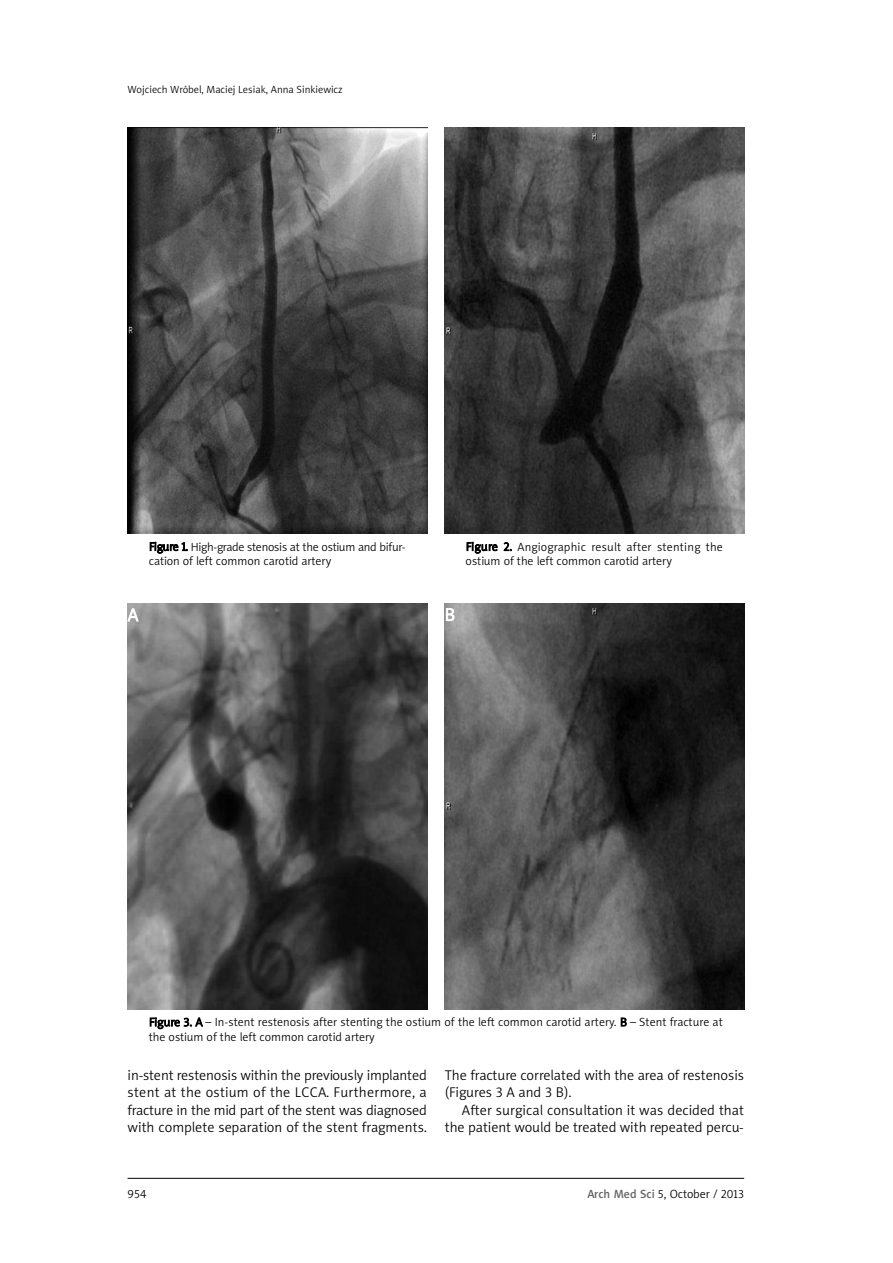
<style>
.page{position:relative;width:893px;height:1263px;background:#fff}
.page>*{position:absolute;margin:0;border:0;box-sizing:border-box;transform-origin:0 0}
.t1{font:18px "Naomi Sans EFNPS Light";color:#fff}
.t2{font:14.25px/17.4px "Naomi Sans EFNPS Light";color:#000;text-align:justify}
.t3{font:12px/14.4px "Naomi Sans EFNPS Light";color:#000}
.t4{font:12px/14.4px "Naomi Sans EFNPS Light";letter-spacing:-.02em;color:#000}
.t5{font:10.5px "Naomi Sans EFNPS Light";color:#000}
.s1{font-family:"Naomi Sans EFNPS Medium";color:#666}
</style>
<div class="page">
<hr style="left:128px;top:1178px;width:616px;height:1px;background:#000">
<img style="left:128px;top:128px;width:299px;height:406px">
<img style="left:444px;top:128px;width:300px;height:406px">
<img style="left:128px;top:603px;width:299px;height:406px">
<img style="left:444px;top:603px;width:300px;height:406px">
<p class="t5" style="left:128px;top:85px;width:217px">Wojciech Wróbel, Maciej Lesiak, Anna Sinkiewicz</p>
<p class="t4" style="left:149px;top:540px;width:258px">Figure 1. High-grade stenosis at the ostium and bifur&shy;cation of left common carotid artery</p>
<p class="t3" style="left:466px;top:540px;width:259px">Figure 2. Angiographic result after stenting the ostium of the left common carotid artery</p>
<p class="t1" style="left:128px;top:608px;width:12px">A</p>
<p class="t1" style="left:445px;top:607px;width:12px">B</p>
<p class="t3" style="left:149px;top:1016px;width:576px">Figure 3. A – In-stent restenosis after stenting the ostium of the left common carotid artery. B – Stent fracture at the ostium of the left common carotid artery</p>
<p class="t2" style="left:128px;top:1067px;width:301px">in-stent restenosis within the previously implanted stent at the ostium of the LCCA. Furthermore, a fracture in the mid part of the stent was diagnosed with complete separation of the stent fragments.</p>
<p class="t2" style="left:445px;top:1067px;width:301px">The fracture correlated with the area of restenosis (Figures 3 A and 3 B).</p>
<p class="t2" style="left:445px;top:1102px;width:301px;text-align:right">After surgical consultation it was decided that the patient would be treated with repeated percu-</p>
<p class="t3" style="left:128px;top:1187px;width:20px">954</p>
<p class="t3" style="left:588px;top:1187px;width:158px"><span class="s1">Arch Med Sci</span> 5, October / 2013</p>
</div>
